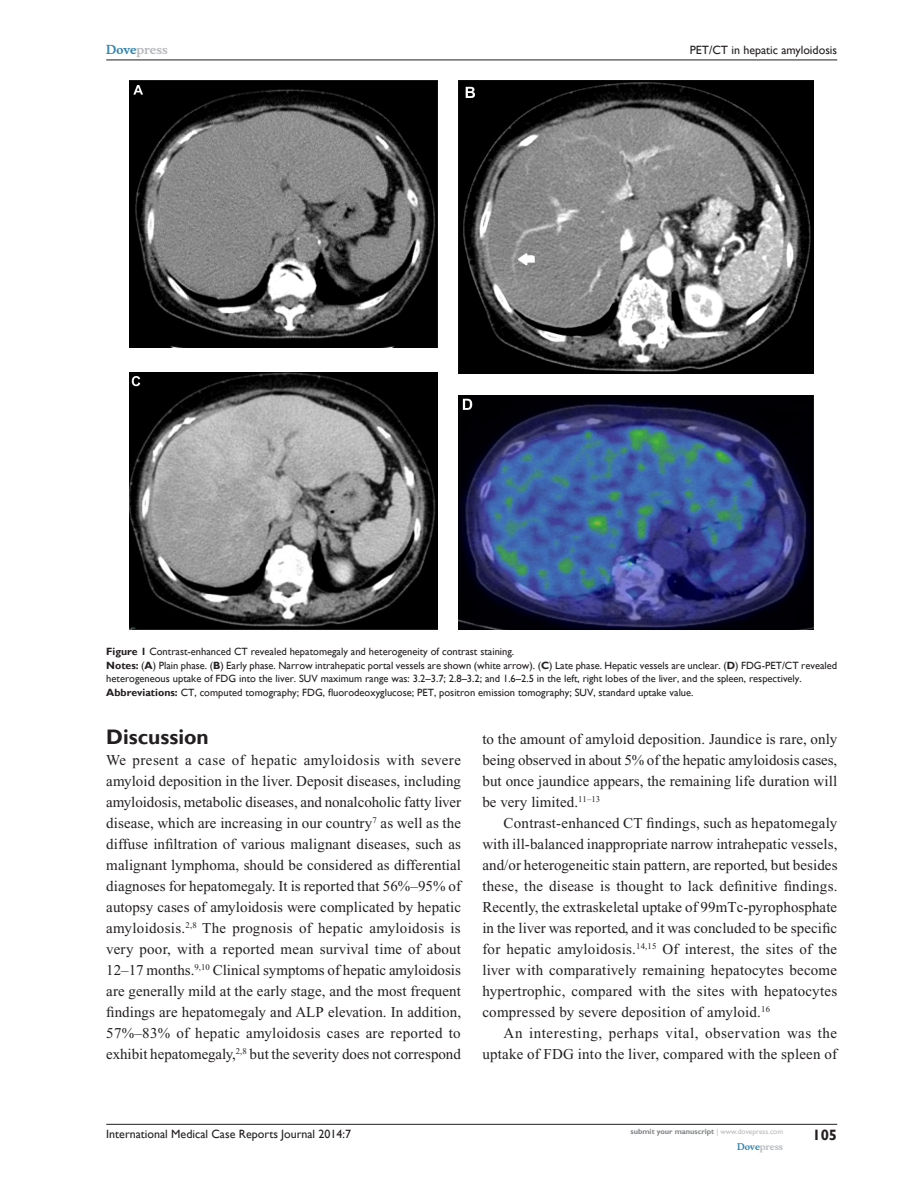
<style>
.page{position:relative;width:918px;height:1188px;background:#fff}
.page>*{position:absolute;margin:0;border:0;box-sizing:border-box;transform-origin:0 0}
.t1{font:700 21px "Gill Sans";color:#231f20}
.TxF{font:15px/21px "Times New Roman";letter-spacing:.005em;color:#231f20;text-align:justify}
.Tx{font:15px/21px "Times New Roman";letter-spacing:.015em;color:#231f20;text-align:justify}
.RunFolio-R{font:700 15px "Gill Sans";color:#231f20}
.RunF-R{font:12px "Gill Sans";color:#231f20}
.RunH-R{font:12px "Gill Sans";color:#231f20}
.RunH-Brand-R{font:700 12px "Musee";color:#b8b9bc}
.FC{font:10.5px/13.5px "Gill Sans";color:#231f20}
.RunF-Brand-R{font:700 9px "Musee";color:#b8b9bc}
.RunF-SubmityourMS-R{font:700 7.5px "Gill Sans";color:#808285}
.s1{color:#3485ae}
.s2{font-weight:700}
.s3{font-weight:400;color:#b8b9bc}
</style>
<div class="page">
<hr style="left:106px;top:1124px;width:731px;height:1px;background:#231f20">
<hr style="left:106px;top:60px;width:731px;height:1px;background:#231f20">
<img style="left:130px;top:81px;width:308px;height:267px">
<img style="left:459px;top:81px;width:355px;height:292px">
<img style="left:130px;top:372px;width:308px;height:258px">
<img style="left:459px;top:395px;width:355px;height:235px">
<p class="RunH-Brand-R" style="left:106px;top:43px;width:63px"><span class="s1">Dove</span>press</p>
<p class="RunH-R" style="left:690px;top:43px;width:149px">PET/CT in hepatic amyloidosis</p>
<p class="FC" style="left:106px;top:645px;width:410px"><span class="s2">Figure 1</span> Contrast-enhanced CT revealed hepatomegaly and heterogeneity of contrast staining.</p>
<p class="FC" style="left:106px;top:659px;width:732px"><span class="s2">Notes:</span> (<span class="s2">A</span>) Plain phase. (<span class="s2">B</span>) Early phase. Narrow intrahepatic portal vessels are shown (white arrow). (<span class="s2">C</span>) Late phase. Hepatic vessels are unclear. (<span class="s2">D</span>) FDG-PET/CT revealed heterogeneous uptake of FDG into the liver. SUV maximum range was: 3.2–3.7; 2.8–3.2; and 1.6–2.5 in the left, right lobes of the liver, and the spleen, respectively.</p>
<p class="FC" style="left:106px;top:686px;width:589px"><span class="s2">Abbreviations:</span> CT, computed tomography; FDG, fluorodeoxyglucose; PET, positron emission tomography; SUV, standard uptake value.</p>
<h1 class="t1" style="left:106px;top:724px;width:104px">Discussion</h1>
<p class="TxF" style="left:106px;top:749px;width:356px">We present a case of hepatic amyloidosis with severe amyloid deposition in the liver. Deposit diseases, including amyloidosis, metabolic diseases, and nonalcoholic fatty liver disease, which are increasing in our country<sup>7</sup> as well as the diffuse infiltration of various malignant diseases, such as malignant lymphoma, should be considered as differential diagnoses for hepatomegaly. It is reported that 56%–95% of autopsy cases of amyloidosis were complicated by hepatic amyloidosis.<sup>2,8</sup> The prognosis of hepatic amyloidosis is very poor, with a reported mean survival time of about 12–17 months.<sup>9,10</sup> Clinical symptoms of hepatic amyloidosis are generally mild at the early stage, and the most frequent findings are hepatomegaly and ALP elevation. In addition, 57%–83% of hepatic amyloidosis cases are reported to exhibit hepatomegaly,<sup>2,8</sup> but the severity does not correspond</p>
<p class="TxF" style="left:482px;top:728px;width:356px">to the amount of amyloid deposition. Jaundice is rare, only being observed in about 5% of the hepatic amyloidosis cases, but once jaundice appears, the remaining life duration will be very limited.<sup>11–13</sup></p>
<p class="Tx" style="left:482px;top:812px;width:357px;text-indent:21px">Contrast-enhanced CT findings, such as hepatomegaly with ill-balanced inappropriate narrow intrahepatic vessels, and/or heterogeneitic stain pattern, are reported, but besides these, the disease is thought to lack definitive findings.<br>Recently, the extraskeletal uptake of 99mTc-pyrophosphate in the liver was reported, and it was concluded to be specific for hepatic amyloidosis.<sup>14,15</sup> Of interest, the sites of the liver with comparatively remaining hepatocytes become hypertrophic, compared with the sites with hepatocytes compressed by severe deposition of amyloid.<sup>16</sup></p>
<p class="Tx" style="left:482px;top:1022px;width:356px;text-align:right">An interesting, perhaps vital, observation was the uptake of FDG into the liver, compared with the spleen of</p>
<p class="RunF-R" style="left:106px;top:1127px;width:246px">International Medical Case Reports Journal 2014:7</p>
<p class="RunF-SubmityourMS-R" style="left:631px;top:1127px;width:154px">submit your manuscript <span class="s3">| www.dovepress.com</span></p>
<p class="RunF-Brand-R" style="left:737px;top:1141px;width:48px"><span class="s1">Dove</span>press</p>
<p class="RunFolio-R" style="left:812px;top:1126px;width:26px">105</p>
</div>
